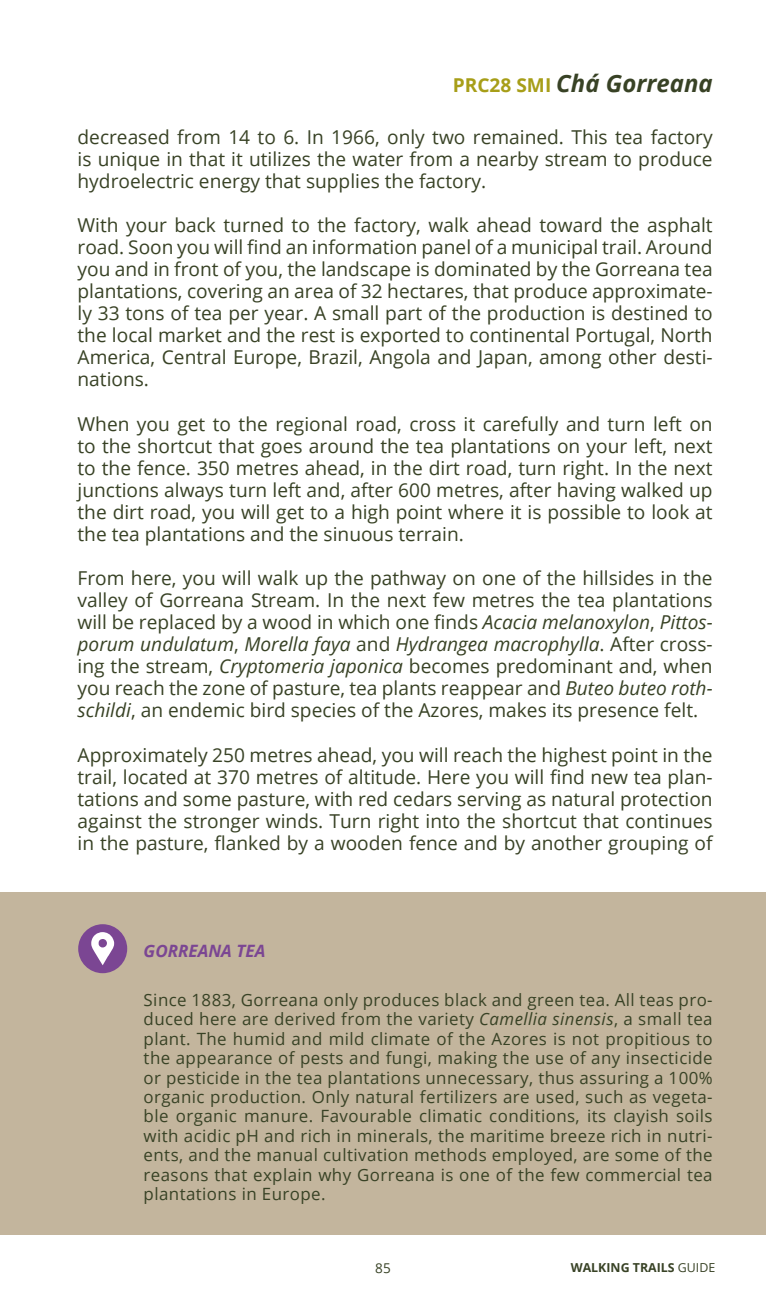
<style>
.page{position:relative;width:766px;height:1308px;background:#fff}
.page>*{position:absolute;margin:0;border:0;box-sizing:border-box;transform-origin:0 0}
.t1{font:italic 700 23.85px "Open Sans";color:#384225}
.t2{font:19.12px/22.1px "Open Sans";color:#384225;text-align:justify}
.t3{font:italic 700 17.1px "Open Sans";color:#7b4693}
.t4{font:16.88px/19.3px "Open Sans";letter-spacing:.025em;color:#384225;text-align:justify}
.t5{font:13.5px "Open Sans";color:#384225}
.t6{font:700 12.38px "Open Sans";color:#384225}
.s1{font-style:normal;font-size:19.12px;color:#a79e18}
.s2{font-style:italic}
.s3{font-weight:400}
</style>
<div class="page">
<div style="left:1px;top:892px;width:764px;height:343px;background:#c3b59d"></div>
<div style="left:78px;top:924px;width:49px;height:49px;background:#7b4693;border-radius:50%"></div>
<svg style="left:91px;top:932px;width:23px;height:33px"></svg>
<p class="t1" style="left:452px;top:66px;width:261px"><span class="s1">PRC28 SMI</span> Chá Gorreana</p>
<p class="t2" style="left:77px;top:125px;width:636px">decreased from 14 to 6. In 1966, only two remained. This tea factory is unique in that it utilizes the water from a nearby stream to produce hydroelectric energy that supplies the factory.</p>
<p class="t2" style="left:77px;top:214px;width:636px">With your back turned to the factory, walk ahead toward the asphalt road. Soon you will find an information panel of a municipal trail. Around you and in front of you, the landscape is dominated by the Gorreana tea plantations, covering an area of 32 hectares, that produce approximate&shy;ly 33 tons of tea per year. A small part of the production is destined to the local market and the rest is exported to continental Portugal, North America, Central Europe, Brazil, Angola and Japan, among other desti&shy;nations.</p>
<p class="t2" style="left:77px;top:412px;width:636px">When you get to the regional road, cross it carefully and turn left on to the shortcut that goes around the tea plantations on your left, next to the fence. 350 metres ahead, in the dirt road, turn right. In the next junctions always turn left and, after 600 metres, after having walked up the dirt road, you will get to a high point where it is possible to look at the tea plantations and the sinuous terrain.</p>
<p class="t2" style="left:77px;top:567px;width:636px">From here, you will walk up the pathway on one of the hillsides in the valley of Gorreana Stream. In the next few metres the tea plantations will be replaced by a wood in which one finds <span class="s2">Acacia melanoxylon</span>, <span class="s2">Pittos&shy;porum undulatum</span>, <span class="s2">Morella faya</span> and <span class="s2">Hydrangea macrophylla</span>. After cross&shy;ing the stream, <span class="s2">Cryptomeria japonica</span> becomes predominant and, when you reach the zone of pasture, tea plants reappear and <span class="s2">Buteo buteo roth&shy;schildi</span>, an endemic bird species of the Azores, makes its presence felt.</p>
<p class="t2" style="left:77px;top:743px;width:636px">Approximately 250 metres ahead, you will reach the highest point in the trail, located at 370 metres of altitude. Here you will find new tea plan&shy;tations and some pasture, with red cedars serving as natural protection against the stronger winds. Turn right into the shortcut that continues in the pasture, flanked by a wooden fence and by another grouping of</p>
<p class="t3" style="left:144px;top:939px;width:123px">GORREANA TEA</p>
<p class="t4" style="left:144px;top:989px;width:570px">Since 1883, Gorreana only produces black and green tea. All teas pro&shy;duced here are derived from the variety <span class="s2">Camellia sinensis</span>, a small tea plant. The humid and mild climate of the Azores is not propitious to the appearance of pests and fungi, making the use of any insecticide or pesticide in the tea plantations unnecessary, thus assuring a 100% organic production. Only natural fertilizers are used, such as vegeta&shy;ble organic manure. Favourable climatic conditions, its clayish soils with acidic pH and rich in minerals, the maritime breeze rich in nutri&shy;ents, and the manual cultivation methods employed, are some of the reasons that explain why Gorreana is one of the few commercial tea plantations in Europe.</p>
<p class="t5" style="left:375px;top:1258px;width:17px">85</p>
<p class="t6" style="left:570px;top:1258px;width:146px">WALKING TRAILS <span class="s3">GUIDE</span></p>
</div>
